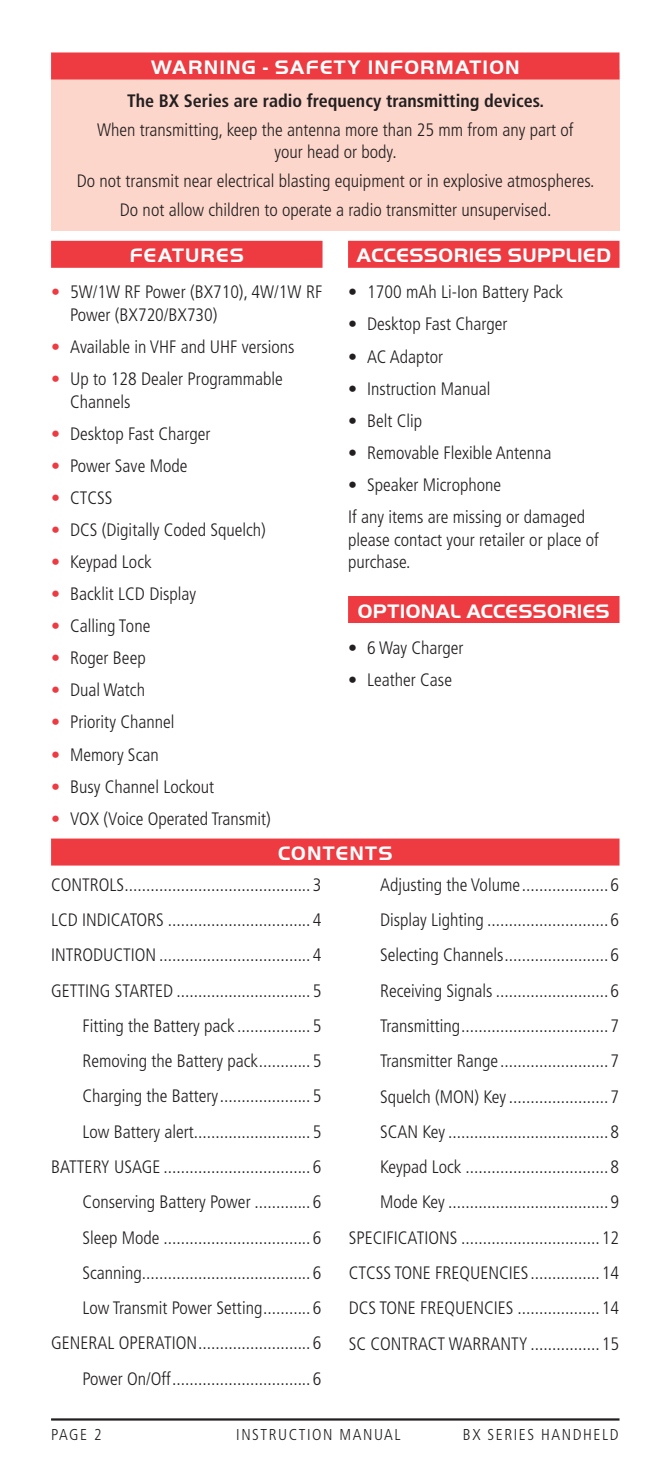
<style>
.page{position:relative;width:671px;height:1471px;background:#fff}
.page>*{position:absolute;margin:0;border:0;box-sizing:border-box;transform-origin:0 0}
.t1{font:700 20.25px "Handel Gothic EF";letter-spacing:.03em;color:#fff}
.t2{font:700 20.25px "Handel Gothic EF";letter-spacing:.06em;color:#fff}
.t3{font:700 20.25px "Handel Gothic EF";letter-spacing:.055em;color:#fff}
.t4{font:300 condensed 18px/35.3px "Frutiger LT";color:#231f20}
.t5{font:700 condensed 18px "Frutiger LT";color:#231f20}
.t6{font:300 condensed 15.75px "Frutiger LT";letter-spacing:.1em;color:#231f20}
.s1{color:#ee3a41}
</style>
<div class="page">
<hr style="left:51px;top:1418px;width:568px;height:2px;background:#231f20">
<div style="left:51px;top:70px;width:568px;height:160px;background:#fcd6ca"></div>
<div style="left:51px;top:52px;width:568px;height:27px;background:#ee3a41"></div>
<div style="left:51px;top:241px;width:271px;height:27px;background:#ee3a41"></div>
<div style="left:348px;top:241px;width:271px;height:27px;background:#ee3a41"></div>
<div style="left:348px;top:596px;width:271px;height:27px;background:#ee3a41"></div>
<div style="left:51px;top:838px;width:568px;height:27px;background:#ee3a41"></div>
<p class="t2" style="left:151px;top:55px;width:370px">WARNING - SAFETY INFORMATION</p>
<p class="t5" style="left:127px;top:90px;width:418px">The BX Series are radio frequency transmitting devices.</p>
<p class="t4" style="left:97px;top:118px;width:477px;line-height:22.5px;text-align:center">When transmitting, keep the antenna more than 25 mm from any part of your head or body.</p>
<p class="t4" style="left:77px;top:167px;width:518px;line-height:28.8px;text-align:center">Do not transmit near electrical blasting equipment or in explosive atmospheres.<br>Do not allow children to operate a radio transmitter unsupervised.</p>
<p class="t3" style="left:130px;top:244px;width:115px">FEATURES</p>
<p class="t4" style="left:70px;top:281px;width:253px;line-height:22.5px;text-indent:-19px"><span class="s1">•</span> 5W/1W RF Power (BX710), 4W/1W RF<br>Power (BX720/BX730)</p>
<p class="t4" style="left:51px;top:329px;width:245px"><span class="s1">•</span> Available in VHF and UHF versions</p>
<p class="t4" style="left:70px;top:368px;width:214px;line-height:22.5px;text-indent:-19px"><span class="s1">•</span> Up to 128 Dealer Programmable<br>Channels</p>
<p class="t4" style="left:51px;top:416px;width:161px"><span class="s1">•</span> Desktop Fast Charger</p>
<p class="t4" style="left:51px;top:448px;width:138px"><span class="s1">•</span> Power Save Mode</p>
<p class="t4" style="left:51px;top:480px;width:63px"><span class="s1">•</span> CTCSS</p>
<p class="t4" style="left:51px;top:512px;width:216px"><span class="s1">•</span> DCS (Digitally Coded Squelch)</p>
<p class="t4" style="left:51px;top:544px;width:102px"><span class="s1">•</span> Keypad Lock</p>
<p class="t4" style="left:51px;top:576px;width:146px"><span class="s1">•</span> Backlit LCD Display</p>
<p class="t4" style="left:51px;top:608px;width:101px"><span class="s1">•</span> Calling Tone</p>
<p class="t4" style="left:51px;top:640px;width:96px"><span class="s1">•</span> Roger Beep</p>
<p class="t4" style="left:51px;top:672px;width:95px"><span class="s1">•</span> Dual Watch</p>
<p class="t4" style="left:51px;top:704px;width:125px"><span class="s1">•</span> Priority Channel</p>
<p class="t4" style="left:51px;top:737px;width:109px"><span class="s1">•</span> Memory Scan</p>
<p class="t4" style="left:51px;top:769px;width:165px"><span class="s1">•</span> Busy Channel Lockout</p>
<p class="t4" style="left:51px;top:801px;width:221px"><span class="s1">•</span> VOX (Voice Operated Transmit)</p>
<p class="t1" style="left:356px;top:244px;width:255px">ACCESSORIES SUPPLIED</p>
<p class="t4" style="left:348px;top:275px;width:216px">• 1700 mAh Li-Ion Battery Pack</p>
<p class="t4" style="left:348px;top:307px;width:161px">• Desktop Fast Charger</p>
<p class="t4" style="left:348px;top:339px;width:96px">• AC Adaptor</p>
<p class="t4" style="left:348px;top:371px;width:144px">• Instruction Manual</p>
<p class="t4" style="left:348px;top:403px;width:76px">• Belt Clip</p>
<p class="t4" style="left:348px;top:435px;width:205px">• Removable Flexible Antenna</p>
<p class="t4" style="left:348px;top:469px;width:238px;line-height:32.2px">• Speaker Microphone<br>If any items are missing or damaged</p>
<p class="t4" style="left:348px;top:528px;width:252px;line-height:22.5px">please contact your retailer or place of purchase.</p>
<p class="t1" style="left:357px;top:599px;width:253px">OPTIONAL ACCESSORIES</p>
<p class="t4" style="left:348px;top:630px;width:117px">• 6 Way Charger</p>
<p class="t4" style="left:348px;top:662px;width:105px">• Leather Case</p>
<p class="t2" style="left:278px;top:841px;width:116px">CONTENTS</p>
<p class="t4" style="left:51px;top:867px;width:272px;text-align:right">CONTROLS........................................... 3<br>LCD INDICATORS ................................. 4<br>INTRODUCTION ................................... 4<br>GETTING STARTED ............................... 5<br>Fitting the Battery pack ................. 5<br>Removing the Battery pack............ 5<br>Charging the Battery..................... 5<br>Low Battery alert........................... 5<br>BATTERY USAGE .................................. 6<br>Conserving Battery Power .............6<br>Sleep Mode .................................. 6<br>Scanning....................................... 6<br>Low Transmit Power Setting........... 6<br>GENERAL OPERATION.......................... 6<br>Power On/Off................................ 6</p>
<p class="t4" style="left:348px;top:867px;width:272px;text-align:right">Adjusting the Volume.................... 6<br>Display Lighting ............................ 6<br>Selecting Channels........................ 6<br>Receiving Signals .......................... 6<br>Transmitting.................................. 7<br>Transmitter Range......................... 7<br>Squelch (MON) Key....................... 7<br>SCAN Key ..................................... 8<br>Keypad Lock ................................. 8<br>Mode Key ..................................... 9<br>SPECIFICATIONS ................................ 12<br>CTCSS TONE FREQUENCIES................ 14<br>DCS TONE FREQUENCIES ................... 14<br>SC CONTRACT WARRANTY ................ 15</p>
<p class="t6" style="left:51px;top:1425px;width:52px">PAGE 2</p>
<p class="t6" style="left:236px;top:1425px;width:166px">INSTRUCTION MANUAL</p>
<p class="t6" style="left:462px;top:1425px;width:157px">BX SERIES HANDHELD</p>
</div>
